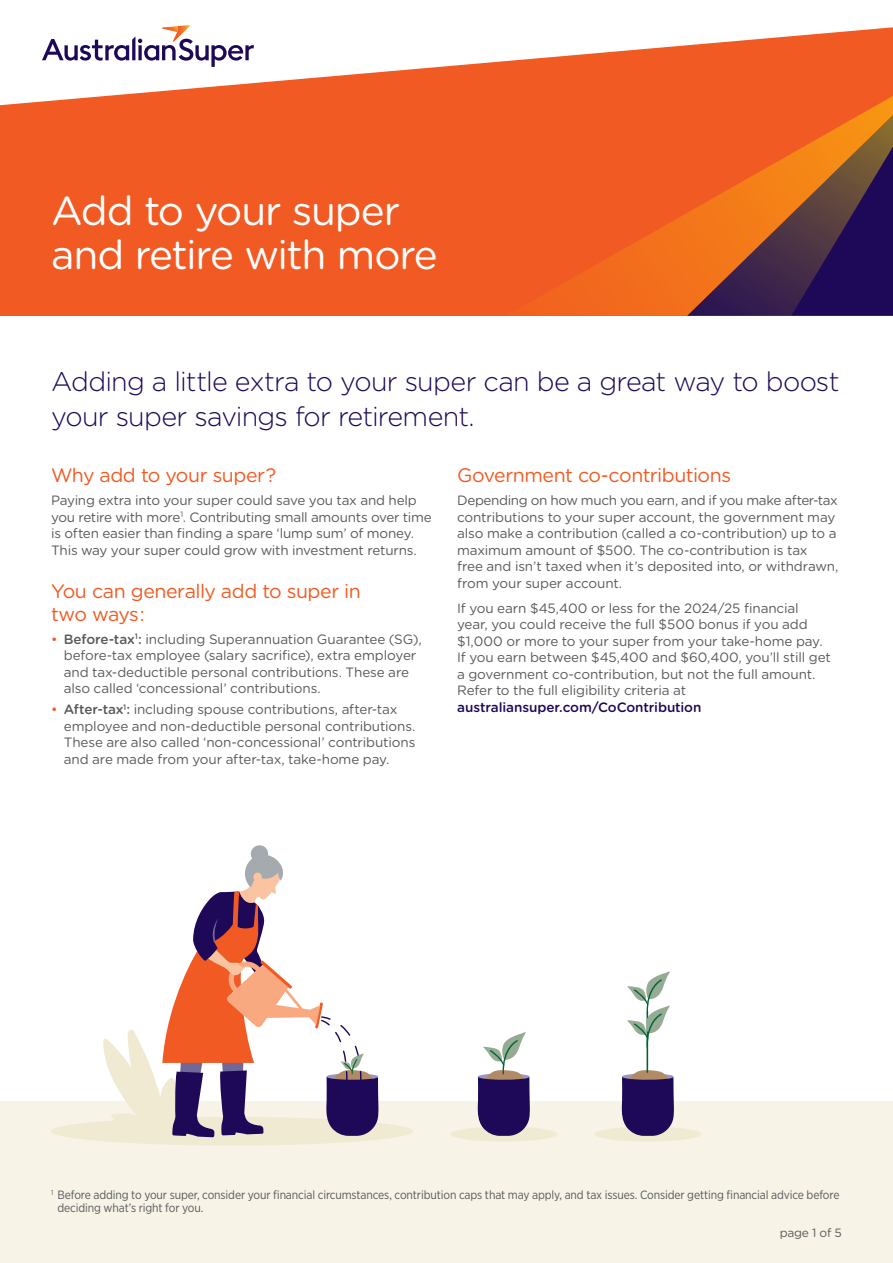
<style>
.page{position:relative;width:893px;height:1263px;background:#fff}
.page>*{position:absolute;margin:0;border:0;box-sizing:border-box;transform-origin:0 0}
.t1{font:40.5px/43.5px "Gotham Rounded";letter-spacing:-.03em;color:#fff}
.t2{font:300 27px/34.5px "Gotham Rounded";letter-spacing:-.03em;color:#1e0858}
.t3{font:19.5px/22.5px "Gotham Rounded";letter-spacing:-.025em;color:#f15a22}
.t4{font:13.5px/16.5px "Gotham Rounded";letter-spacing:-.015em;color:#58595b}
.t5{font:500 13.5px "Gotham Rounded";letter-spacing:-.005em;color:#1e0858}
.t6{font:12px/12.8px "Gotham Narrow";letter-spacing:-.01em;color:#58595b}
.t7{font:12px "Gotham Rounded";letter-spacing:-.02em;color:#58595b}
.s1{color:#f15a22}
.s2{font-weight:500}
</style>
<div class="page">
<div style="left:0;top:1101px;width:893px;height:162px;background:#f7f3e6"></div>
<div style="left:0;top:106px;width:506px;height:210px;background:#f15a22"></div>
<svg style="left:506px;top:106px;width:387px;height:210px;background:#c3532a"></svg>
<svg style="left:0;top:27px;width:893px;height:79px;fill:#f15a22"></svg>
<svg style="left:42px;top:25px;width:212px;height:42px"></svg>
<div style="left:51px;top:1117px;width:362px;height:28px;background:#f1ead2;border-radius:50%"></div>
<div style="left:451px;top:1126px;width:106px;height:15px;background:#f1ead2;border-radius:50%"></div>
<svg style="left:478px;top:1032px;width:52px;height:104px"></svg>
<svg style="left:103px;top:845px;width:276px;height:292px"></svg>
<div style="left:595px;top:1126px;width:106px;height:15px;background:#f1ead2;border-radius:50%"></div>
<svg style="left:622px;top:1070px;width:52px;height:66px;background:#432e6a"></svg>
<hr style="left:647px;top:1012px;width:1px;height:60px;background:#026235">
<svg style="left:627px;top:971px;width:43px;height:77px"></svg>
<h1 class="t1" style="left:51px;top:188px;width:388px">Add to your super and retire with more</h1>
<h2 class="t2" style="left:51px;top:363px;width:790px">Adding a little extra to your super can be a great way to boost your super savings for retirement.</h2>
<h3 class="t3" style="left:51px;top:463px;width:227px">Why add to your super ?</h3>
<p class="t4" style="left:51px;top:491px;width:382px">Paying extra into your super could save you tax and help you retire with more<sup>1</sup>. Contributing small amounts over time is often easier than finding a spare ‘lump sum’ of money.<br>This way your super could grow with investment returns.</p>
<h3 class="t3" style="left:51px;top:579px;width:311px">You can generally add to super in two ways :</h3>
<p class="t4" style="left:64px;top:630px;width:359px;text-indent:-13px"><span class="s1">•</span> <span class="s2">Before-tax</span><sup>1</sup><span class="s2">:</span> including Superannuation Guarantee (SG), before-tax employee (salary sacrifice), extra employer and tax-deductible personal contributions. These are also called ‘concessional’ contributions.</p>
<p class="t4" style="left:64px;top:700px;width:353px;text-indent:-13px"><span class="s1">•</span> <span class="s2">After-tax</span><sup>1</sup><span class="s2">:</span> including spouse contributions, after-tax employee and non-deductible personal contributions.<br>These are also called ‘non-concessional’ contributions and are made from your after-tax, take-home pay.</p>
<h3 class="t3" style="left:457px;top:463px;width:275px">Government co-contributions</h3>
<p class="t4" style="left:457px;top:491px;width:383px">Depending on how much you earn, and if you make after-tax contributions to your super account, the government may also make a contribution (called a co-contribution) up to a maximum amount of $500. The co-contribution is tax<br>free and isn’t taxed when it’s deposited into, or withdrawn, from your super account.</p>
<p class="t4" style="left:457px;top:599px;width:375px">If you earn $45,400 or less for the 2024/25 financial year, you could receive the full $500 bonus if you add $1,000 or more to your super from your take-home pay.<br>If you earn between $45,400 and $60,400, you’ll still get a government co-contribution, but not the full amount.<br>Refer to the full eligibility criteria at</p>
<p class="t5" style="left:457px;top:697px;width:246px">australiansuper.com/CoContribution</p>
<p class="t6" style="left:57px;top:1188px;width:784px;text-indent:-6px"><sup>1</sup> Before adding to your super, consider your financial circumstances, contribution caps that may apply, and tax issues. Consider getting financial advice before deciding what’s right for you.</p>
<p class="t7" style="left:780px;top:1224px;width:64px">page 1 of 5</p>
</div>
